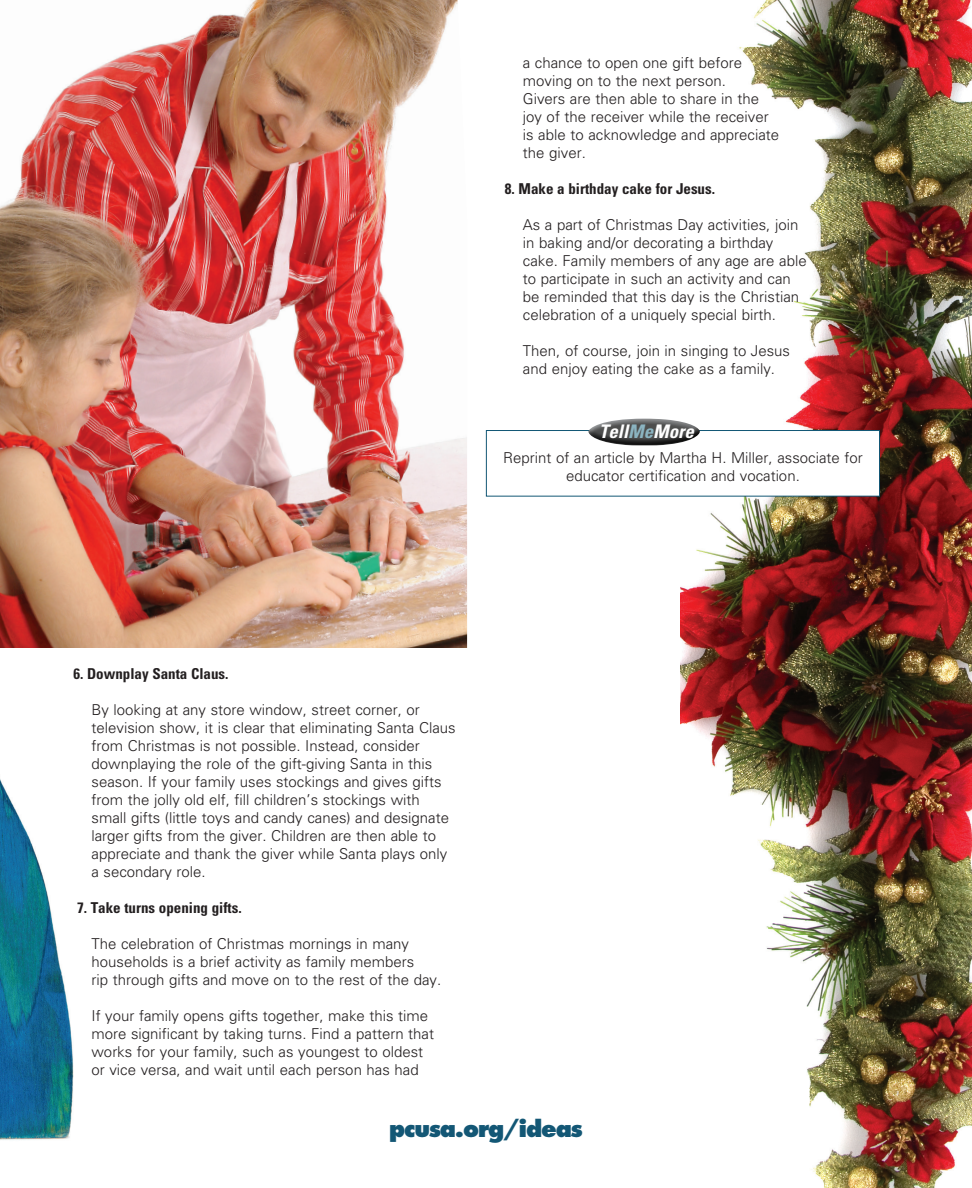
<style>
.page{position:relative;width:972px;height:1188px;background:#fff}
.page>*{position:absolute;margin:0;border:0;box-sizing:border-box;transform-origin:0 0}
.t1{font:800 22.5px "Futura";letter-spacing:-.05em;color:#135775}
.t2{font:italic 700 condensed 18.75px "Univers";color:#fff}
.t3{font:300 15px/18px "Univers";color:#231f20}
.t4{font:700 condensed 15px "Univers";color:#231f20}
.s1{color:#8bb4c1}
</style>
<div class="page">
<img style="left:0;top:779px;width:74px;height:361px">
<img style="left:680px;top:0;width:292px;height:1188px">
<img style="left:0;top:0;width:467px;height:648px">
<div style="left:486px;top:431px;width:394px;height:65px;background:#fff"></div>
<div style="left:486px;top:430px;width:394px;height:67px;border:1px solid #135775"></div>
<img style="left:588px;top:419px;width:112px;height:26px">
<p class="t3" style="left:523px;top:53px;width:258px">a chance to open one gift before moving on to the next person.<br>Givers are then able to share in the joy of the receiver while the receiver is able to acknowledge and appreciate the giver.</p>
<p class="t4" style="left:505px;top:179px;width:212px">8. Make a birthday cake for Jesus.</p>
<p class="t3" style="left:523px;top:215px;width:285px">As a part of Christmas Day activities, join in baking and/or decorating a birthday cake. Family members of any age are able to participate in such an activity and can be reminded that this day is the Christian celebration of a uniquely special birth.</p>
<p class="t3" style="left:523px;top:341px;width:269px">Then, of course, join in singing to Jesus and enjoy eating the cake as a family.</p>
<p class="t2" style="left:599px;top:419px;width:96px">Tell<span class="s1">Me</span>More</p>
<p class="t3" style="left:503px;top:448px;width:361px;text-align:center">Reprint of an article by Martha H. Miller, associate for educator certification and vocation.</p>
<p class="t4" style="left:74px;top:665px;width:157px">6. Downplay Santa Claus.</p>
<p class="t3" style="left:92px;top:700px;width:366px">By looking at any store window, street corner, or television show, it is clear that eliminating Santa Claus from Christmas is not possible. Instead, consider downplaying the role of the gift-giving Santa in this season. If your family uses stockings and gives gifts from the jolly old elf, fill children’s stockings with small gifts (little toys and candy canes) and designate larger gifts from the giver. Children are then able to appreciate and thank the giver while Santa plays only a secondary role.</p>
<p class="t4" style="left:77px;top:899px;width:166px">7. Take turns opening gifts.</p>
<p class="t3" style="left:92px;top:934px;width:351px">The celebration of Christmas mornings in many households is a brief activity as family members<br>rip through gifts and move on to the rest of the day.</p>
<p class="t3" style="left:92px;top:1006px;width:344px">If your family opens gifts together, make this time more significant by taking turns. Find a pattern that works for your family, such as youngest to oldest or vice versa, and wait until each person has had</p>
<h1 class="t1" style="left:389px;top:1114px;width:195px">pcusa.org/ideas</h1>
</div>
